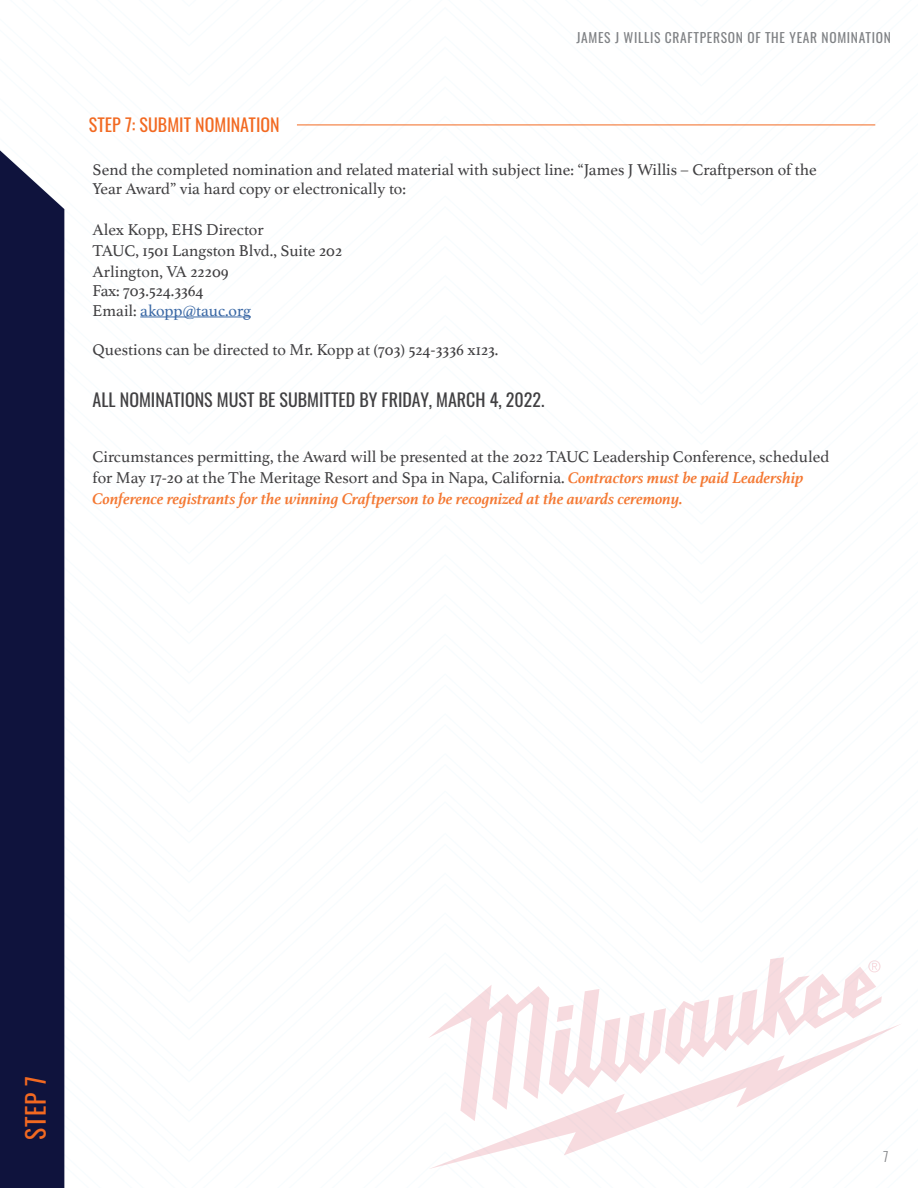
<style>
.page{position:relative;width:918px;height:1188px;background:#fff}
.page>*{position:absolute;margin:0;border:0;box-sizing:border-box;transform-origin:0 0}
.t1{font:25.5px "Oswald";color:#f26921}
.t2{font:18px "Oswald";color:#414042}
.t3{font:18px "Oswald";color:#f26921}
.t4{font:16.5px/21px "Athelas";color:#414042}
.t5{font:13.5px "Oswald";letter-spacing:.05em;color:#808285}
.t6{font:300 13.5px "Oswald";color:#808285}
.s1{color:#3a68a5}
.s2{font-weight:700;font-style:italic;color:#f47832}
</style>
<div class="page">
<svg style="left:64px;top:1074px;width:1px;height:114px"></svg>
<div style="left:0;top:150px;width:64px;height:1038px;background:#0f133d"></div>
<hr style="left:297px;top:125px;width:578px;height:1px;background:#f26921">
<hr style="left:140px;top:317px;width:111px;height:1px;background:#3a68a5">
<svg style="left:610px;top:1024px;width:290px;height:114px"></svg>
<svg style="left:429px;top:985px;width:181px;height:184px"></svg>
<svg style="left:549px;top:957px;width:333px;height:137px"></svg>
<p class="t5" style="left:576px;top:26px;width:316px">JAMES J WILLIS CRAFTPERSON OF THE YEAR NOMINATION</p>
<p class="t3" style="left:89px;top:108px;width:192px">STEP 7: SUBMIT NOMINATION</p>
<p class="t4" style="left:93px;top:159px;width:726px;line-height:19.5px">Send the completed nomination and related material with subject line: “James J Willis – Craftperson of the<br>Year Award” via hard copy or electronically to:</p>
<p class="t4" style="left:93px;top:218px;width:251px">Alex Kopp, EHS Director<br>TAUC, 1501 Langston Blvd., Suite 202<br>Arlington, VA 22209</p>
<p class="t4" style="left:93px;top:281px;width:160px;line-height:19.5px">Fax: 703.524.3364<br>Email: <span class="s1">akopp@tauc.org</span></p>
<p class="t4" style="left:93px;top:338px;width:407px">Questions can be directed to Mr. Kopp at (703) 524-3336 x123.</p>
<p class="t2" style="left:93px;top:383px;width:453px">ALL NOMINATIONS MUST BE SUBMITTED BY FRIDAY, MARCH 4, 2022.</p>
<p class="t4" style="left:93px;top:446px;width:738px">Circumstances permitting, the Award will be presented at the 2022 TAUC Leadership Conference, scheduled for May 17-20 at the The Meritage Resort and Spa in Napa, California. <span class="s2">Contractors must be paid Leadership<br>Conference registrants for the winning Craftperson to be recognized at the awards ceremony.</span></p>
<h1 class="t1" style="left:13px;top:1140px;width:66px;rotate:-90deg">STEP 7</h1>
<p class="t6" style="left:883px;top:1145px;width:7px">7</p>
</div>
